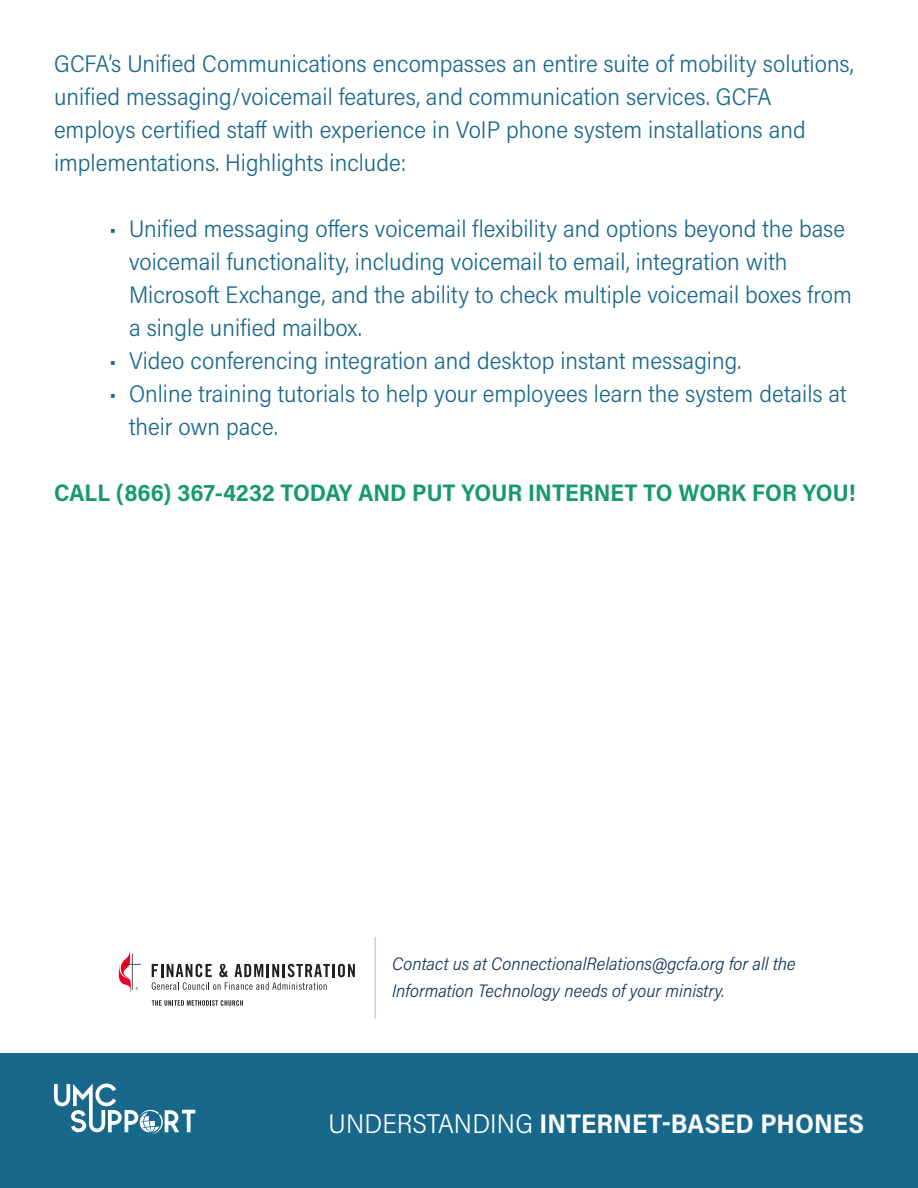
<style>
.page{position:relative;width:918px;height:1188px;background:#fff}
.page>*{position:absolute;margin:0;border:0;box-sizing:border-box;transform-origin:0 0}
.t1{font:700 27px "Acumin Pro Semi Cond";letter-spacing:.005em;color:#fff}
.t2{font:300 24px/33px "Acumin Pro Semi Cond";color:#18688c}
.t3{font:700 24px "Acumin Pro Semi Cond";color:#17996e}
.t4{font:italic 300 18px/27px "Acumin Pro Semi Cond";color:#113256}
.s1{font-weight:300}
</style>
<div class="page">
<svg style="left:119px;top:950px;width:22px;height:43px"></svg>
<svg style="left:152px;top:964px;width:203px;height:26px"></svg>
<svg style="left:152px;top:1000px;width:91px;height:6px"></svg>
<hr style="left:375px;top:937px;width:1px;height:81px;background:#d2d2d2">
<div style="left:0;top:1053px;width:918px;height:135px;background:#18688c"></div>
<svg style="left:54px;top:1084px;width:141px;height:50px"></svg>
<p class="t2" style="left:54px;top:46px;width:801px">GCFA’s Unified Communications encompasses an entire suite of mobility solutions, unified messaging/voicemail features, and communication services. GCFA employs certified staff with experience in VoIP phone system installations and implementations. Highlights include:</p>
<p class="t2" style="left:110px;top:211px;width:737px">• Unified messaging offers voicemail flexibility and options beyond the base</p>
<p class="t2" style="left:129px;top:244px;width:660px">voicemail functionality, including voicemail to email, integration with</p>
<p class="t2" style="left:129px;top:277px;width:724px">Microsoft Exchange, and the ability to check multiple voicemail boxes from a single unified mailbox.</p>
<p class="t2" style="left:110px;top:343px;width:633px">• Video conferencing integration and desktop instant messaging.</p>
<p class="t2" style="left:129px;top:376px;width:719px;text-indent:-19px">• Online training tutorials to help your employees learn the system details at their own pace.</p>
<p class="t3" style="left:54px;top:475px;width:803px">CALL (866) 367-4232 TODAY AND PUT YOUR INTERNET TO WORK FOR YOU!</p>
<p class="t4" style="left:392px;top:950px;width:405px">Contact us at ConnectionalRelations@gcfa.org for all the<br>Information Technology needs of your ministry.</p>
<p class="t1" style="left:329px;top:1105px;width:537px"><span class="s1">UNDERSTANDING</span> INTERNET-BASED PHONES</p>
</div>
